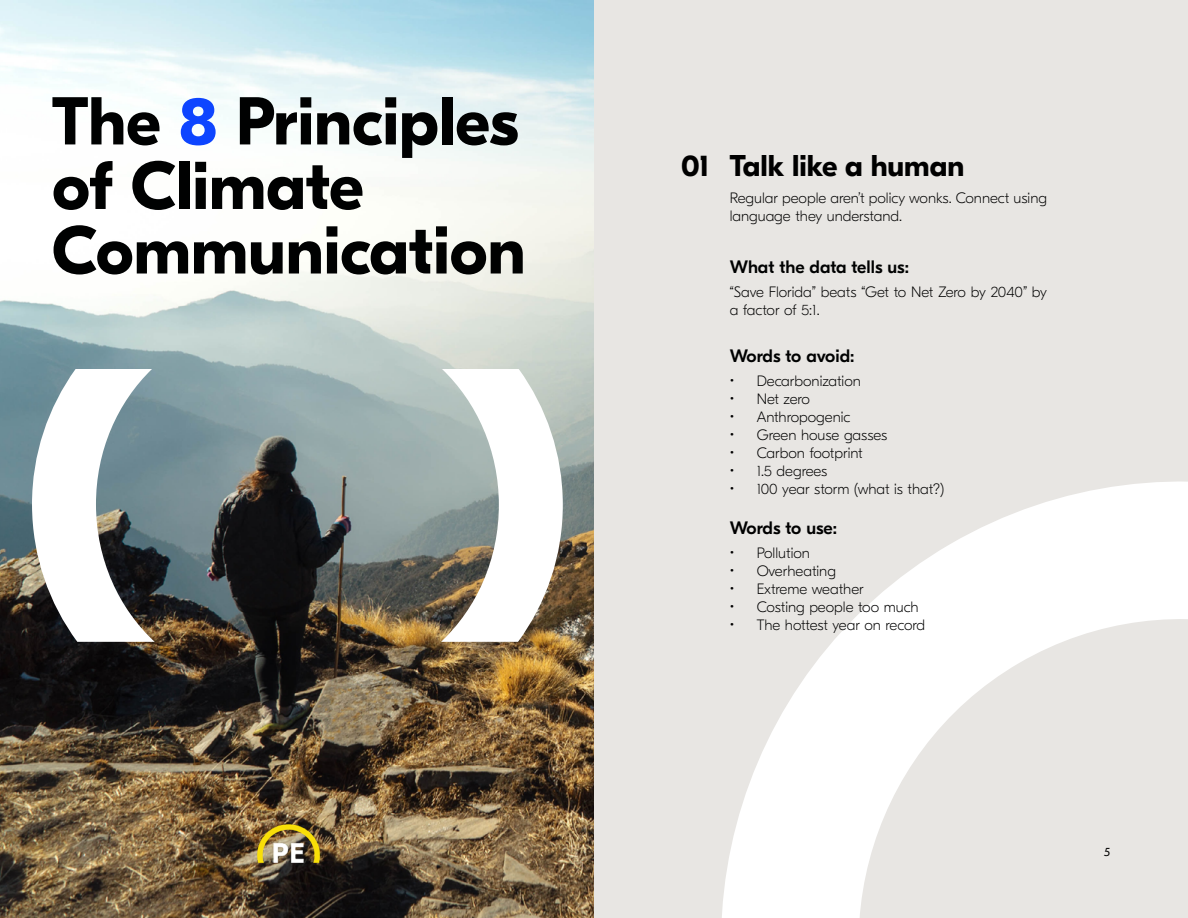
<style>
.page{position:relative;width:1188px;height:918px;background:#fff}
.page>*{position:absolute;margin:0;border:0;box-sizing:border-box;transform-origin:0 0}
.t1{font:700 67.5px/64.5px "GT Eesti Display";color:#000101}
.t2{font:700 30px "GT Eesti Display";color:#000}
.t3{font:500 18px "GT Eesti Display";color:#000101}
.t4{font:500 18px "GT Eesti Display";color:#000}
.t5{font:100 15px/18px "GT Eesti Display";color:#000}
.t6{font:12px "GT Eesti Text";color:#000}
.s1{color:#0d45ff}
</style>
<div class="page">
<img style="left:0;top:0;width:594px;height:918px">
<div style="left:594px;top:0;width:594px;height:918px;background:#e8e6e3"></div>
<svg style="left:722px;top:481px;width:466px;height:437px"></svg>
<svg style="left:32px;top:369px;width:123px;height:273px"></svg>
<svg style="left:441px;top:369px;width:122px;height:273px"></svg>
<img style="left:256px;top:823px;width:65px;height:65px">
<h1 class="t1" style="left:52px;top:90px;width:475px">The <span class="s1">8</span> Principles of Climate<br>Communication</h1>
<h2 class="t2" style="left:681px;top:149px;width:30px">01</h2>
<h2 class="t2" style="left:730px;top:149px;width:236px">Talk like a human</h2>
<p class="t5" style="left:730px;top:189px;width:319px">Regular people aren’t policy wonks. Connect using language they understand.</p>
<p class="t3" style="left:730px;top:257px;width:181px">What the data tells us:</p>
<p class="t5" style="left:730px;top:283px;width:319px">“Save Florida” beats “Get to Net Zero by 2040” by a factor of 5:1.</p>
<p class="t3" style="left:730px;top:346px;width:126px">Words to avoid:</p>
<p class="t5" style="left:730px;top:372px;width:133px">• Decarbonization</p>
<p class="t5" style="left:730px;top:390px;width:82px">• Net zero</p>
<p class="t5" style="left:730px;top:408px;width:122px">• Anthropogenic</p>
<p class="t5" style="left:730px;top:426px;width:159px">• Green house gasses</p>
<p class="t5" style="left:730px;top:444px;width:134px">• Carbon footprint</p>
<p class="t5" style="left:730px;top:462px;width:99px">• 1.5 degrees</p>
<p class="t5" style="left:730px;top:480px;width:216px">• 100 year storm (what is that?)</p>
<p class="t4" style="left:730px;top:518px;width:109px">Words to use:</p>
<p class="t5" style="left:730px;top:544px;width:82px">• Pollution</p>
<p class="t5" style="left:730px;top:562px;width:108px">• Overheating</p>
<p class="t5" style="left:730px;top:580px;width:136px">• Extreme weather</p>
<p class="t5" style="left:730px;top:598px;width:190px">• Costing people too much</p>
<p class="t5" style="left:730px;top:616px;width:197px">• The hottest year on record</p>
<p class="t6" style="left:1104px;top:845px;width:7px">5</p>
</div>
